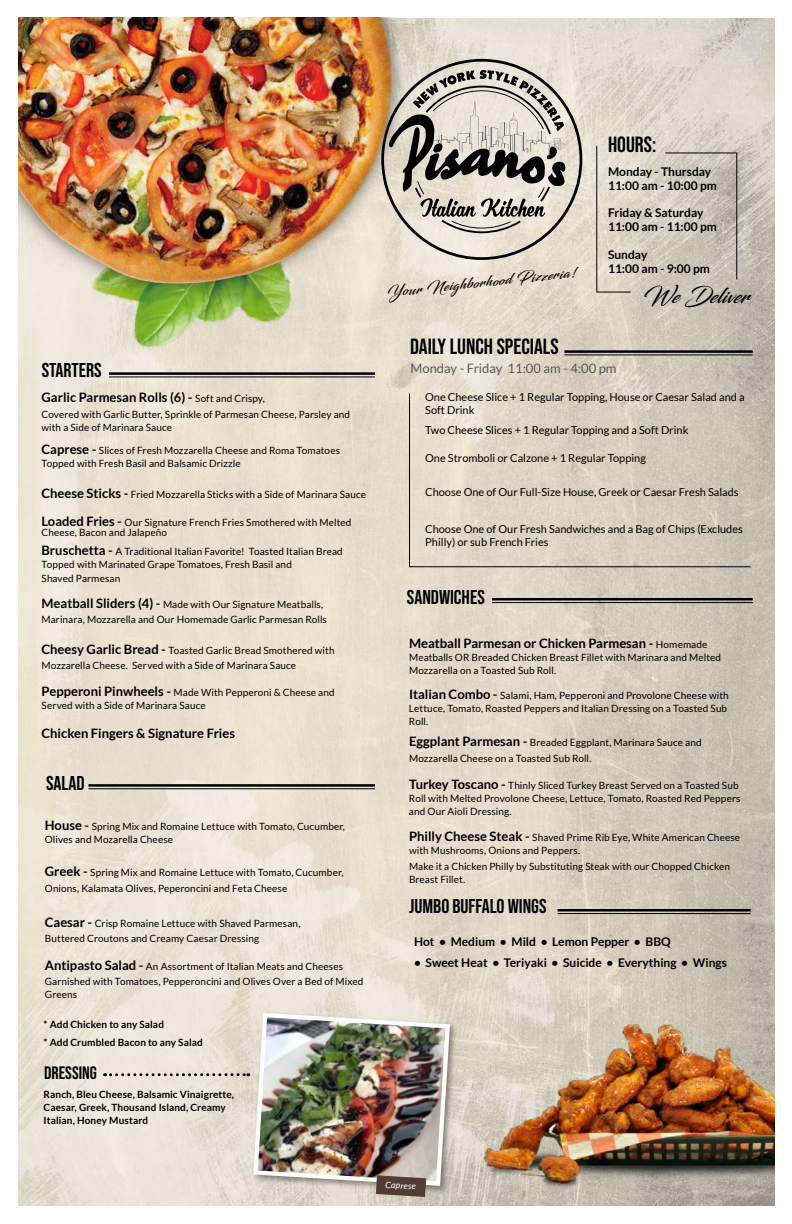
<style>
.page{position:relative;width:792px;height:1224px;background:#fff}
.page>*{position:absolute;margin:0;border:0;box-sizing:border-box;transform-origin:0 0}
.t1{font:22px "Bebas Neue";color:#000}
.t2{font:21px "Blacksword";color:#000}
.t3{font:20px "Bebas Neue";color:#000}
.t4{font:18px "Bebas Neue";color:#000}
.t5{font:14px "Blacksword";color:#000}
.t6{font:700 13px "Lato";color:#000}
.t7{font:13px "Lato";color:#58595b}
.t8{font:700 12px/14px "Lato";color:#000}
.t9{font:11px/13px "Lato";color:#000}
.t10{font:10px/13px "Lato";letter-spacing:.005em;color:#000}
.t11{font:700 10px/13px "Lato";letter-spacing:.01em;color:#000}
.t12{font:italic 9px "Lato";color:#fff}
.s1{font-weight:400;font-size:10px}
.s2{font-weight:700;font-size:13px}
</style>
<div class="page">
<img style="left:18px;top:18px;width:757px;height:1188px">
<svg style="left:414px;top:59px;width:168px;height:201px;fill:#e8e1d2"></svg>
<svg style="left:414px;top:70px;width:154px;height:163px"></svg>
<svg style="left:596px;top:145px;width:36px;height:148px"></svg>
<svg style="left:408px;top:392px;width:344px;height:176px"></svg>
<hr style="left:564px;top:350px;width:189px;height:3px;background:#000">
<hr style="left:564px;top:355px;width:189px;height:1px;background:#000">
<hr style="left:492px;top:598px;width:261px;height:2px;background:#000">
<hr style="left:492px;top:602px;width:261px;height:1px;background:#000">
<hr style="left:109px;top:372px;width:266px;height:3px;background:#000">
<hr style="left:109px;top:377px;width:266px;height:1px;background:#000">
<hr style="left:558px;top:909px;width:193px;height:3px;background:#000">
<hr style="left:558px;top:913px;width:193px;height:1px;background:#000">
<svg style="left:664px;top:152px;width:74px;height:129px"></svg>
<hr style="left:88px;top:784px;width:287px;height:3px;background:#000">
<hr style="left:88px;top:788px;width:287px;height:1px;background:#000">
<img style="left:54px;top:303px;width:304px;height:104px">
<img style="left:19px;top:18px;width:395px;height:285px">
<div style="left:251px;top:1011px;width:207px;height:183px;background:#000;opacity:.4"></div>
<img style="left:481px;top:1025px;width:294px;height:165px">
<img style="left:105px;top:1011px;width:347px;height:186px">
<h3 class="t3" style="left:42px;top:359px;width:61px">STARTERS</h3>
<h3 class="t6" style="left:42px;top:390px;width:225px">Garlic Parmesan Rolls (6) - <span class="s1">Soft and Crispy,</span></h3>
<p class="t10" style="left:42px;top:408px;width:310px">Covered with Garlic Butter, Sprinkle of Parmesan Cheese, Parsley and with a Side of Marinara Sauce</p>
<p class="t10" style="left:42px;top:444px;width:300px"><span class="s2">Caprese -</span> Slices of Fresh Mozzarella Cheese and Roma Tomatoes<br>Topped with Fresh Basil and Balsamic Drizzle</p>
<p class="t10" style="left:42px;top:488px;width:326px"><span class="s2">Cheese Sticks -</span> Fried Mozzarella Sticks with a Side of Marinara Sauce</p>
<p class="t10" style="left:42px;top:517px;width:311px;line-height:10px"><span class="s2">Loaded Fries -</span> Our Signature French Fries Smothered with Melted<br>Cheese, Bacon and Jalapeño</p>
<p class="t10" style="left:42px;top:545px;width:303px;line-height:13.4px"><span class="s2">Bruschetta -</span> A Traditional Italian Favorite! Toasted Italian Bread<br>Topped with Marinated Grape Tomatoes, Fresh Basil and<br>Shaved Parmesan</p>
<p class="t10" style="left:42px;top:597px;width:287px;line-height:14.9px"><span class="s2">Meatball Sliders (4) -</span> Made with Our Signature Meatballs,<br>Marinara, Mozzarella and Our Homemade Garlic Parmesan Rolls</p>
<p class="t10" style="left:42px;top:642px;width:295px;line-height:15.9px"><span class="s2">Cheesy Garlic Bread -</span> Toasted Garlic Bread Smothered with<br>Mozzarella Cheese. Served with a Side of Marinara Sauce</p>
<p class="t10" style="left:42px;top:686px;width:295px"><span class="s2">Pepperoni Pinwheels -</span> Made With Pepperoni &amp; Cheese and<br>Served with a Side of Marinara Sauce</p>
<h3 class="t6" style="left:42px;top:726px;width:195px">Chicken Fingers &amp; Signature Fries</h3>
<h3 class="t3" style="left:46px;top:772px;width:40px">SALAD</h3>
<p class="t10" style="left:45px;top:820px;width:302px"><span class="s2">House -</span> Spring Mix and Romaine Lettuce with Tomato, Cucumber,<br>Olives and Mozarella Cheese</p>
<p class="t10" style="left:45px;top:864px;width:300px;line-height:15.9px"><span class="s2">Greek -</span> Spring Mix and Romaine Lettuce with Tomato, Cucumber,<br>Onions, Kalamata Olives, Peperoncini and Feta Cheese</p>
<p class="t10" style="left:45px;top:916px;width:257px;line-height:14.9px"><span class="s2">Caesar -</span> Crisp Romaine Lettuce with Shaved Parmesan,<br>Buttered Croutons and Creamy Caesar Dressing</p>
<p class="t10" style="left:45px;top:959px;width:320px;line-height:14.9px"><span class="s2">Antipasto Salad -</span> An Assortment of Italian Meats and Cheeses<br>Garnished with Tomatoes, Pepperoncini and Olives Over a Bed of Mixed</p>
<p class="t10" style="left:45px;top:987px;width:34px">Greens</p>
<p class="t11" style="left:44px;top:1015px;width:161px;line-height:18px">* Add Chicken to any Salad<br>* Add Crumbled Bacon to any Salad</p>
<h3 class="t4" style="left:44px;top:1063px;width:54px">DRESSING</h3>
<p class="t11" style="left:44px;top:1088px;width:192px">Ranch, Bleu Cheese, Balsamic Vinaigrette,<br>Caesar, Greek, Thousand Island, Creamy<br>Italian, Honey Mustard</p>
<h3 class="t5" style="left:386px;top:284px;width:192px;rotate:-6deg">Your Neighborhood Pizzeria!</h3>
<h1 class="t1" style="left:410px;top:334px;width:150px">DAILY LUNCH SPECIALS</h1>
<h1 class="t1" style="left:608px;top:132px;width:50px">HOURS:</h1>
<p class="t8" style="left:608px;top:164px;width:110px">Monday - Thursday<br>11:00 am - 10:00 pm</p>
<p class="t8" style="left:608px;top:206px;width:110px">Friday &amp; Saturday<br>11:00 am - 11:00 pm</p>
<p class="t8" style="left:608px;top:247px;width:103px">Sunday<br>11:00 am - 9:00 pm</p>
<h2 class="t2" style="left:644px;top:284px;width:107px">We Deliver</h2>
<h3 class="t7" style="left:411px;top:361px;width:208px">Monday - Friday 11:00 am - 4:00 pm</h3>
<p class="t9" style="left:425px;top:390px;width:321px">One Cheese Slice + 1 Regular Topping, House or Caesar Salad and a<br>Soft Drink</p>
<p class="t9" style="left:425px;top:424px;width:265px">Two Cheese Slices + 1 Regular Topping and a Soft Drink</p>
<p class="t9" style="left:425px;top:451px;width:222px">One Stromboli or Calzone + 1 Regular Topping</p>
<p class="t9" style="left:425px;top:486px;width:315px">Choose One of Our Full-Size House, Greek or Caesar Fresh Salads</p>
<p class="t9" style="left:425px;top:523px;width:319px">Choose One of Our Fresh Sandwiches and a Bag of Chips (Excludes<br>Philly) or sub French Fries</p>
<h3 class="t3" style="left:407px;top:585px;width:79px">SANDWICHES</h3>
<h3 class="t6" style="left:409px;top:636px;width:300px">Meatball Parmesan or Chicken Parmesan - <span class="s1">Homemade</span></h3>
<p class="t10" style="left:409px;top:651px;width:314px">Meatballs OR Breaded Chicken Breast Fillet with Marinara and Melted<br>Mozzarella on a Toasted Sub Roll.</p>
<p class="t10" style="left:409px;top:689px;width:321px"><span class="s2">Italian Combo -</span> Salami, Ham, Pepperoni and Provolone Cheese with<br>Lettuce, Tomato, Roasted Peppers and Italian Dressing on a Toasted Sub<br>Roll.</p>
<p class="t10" style="left:409px;top:735px;width:294px;line-height:15.9px"><span class="s2">Eggplant Parmesan -</span> Breaded Eggplant, Marinara Sauce and<br>Mozzarella Cheese on a Toasted Sub Roll.</p>
<p class="t10" style="left:409px;top:779px;width:333px"><span class="s2">Turkey Toscano -</span> Thinly Sliced Turkey Breast Served on a Toasted Sub<br>Roll with Melted Provolone Cheese, Lettuce, Tomato, Roasted Red Peppers and Our Aioli Dressing.</p>
<p class="t10" style="left:409px;top:831px;width:333px"><span class="s2">Philly Cheese Steak -</span> Shaved Prime Rib Eye, White American Cheese with Mushrooms, Onions and Peppers.</p>
<p class="t10" style="left:409px;top:859px;width:323px">Make it a Chicken Philly by Substituting Steak with our Chopped Chicken<br>Breast Fillet.</p>
<h3 class="t3" style="left:409px;top:895px;width:139px">JUMBO BUFFALO WINGS</h3>
<p class="t8" style="left:414px;top:934px;width:258px">Hot • Medium • Mild • Lemon Pepper • BBQ</p>
<p class="t8" style="left:414px;top:955px;width:314px">• Sweet Heat • Teriyaki • Suicide • Everything • Wings</p>
<p class="t12" style="left:386px;top:1179px;width:32px;rotate:3deg">Caprese</p>
</div>
